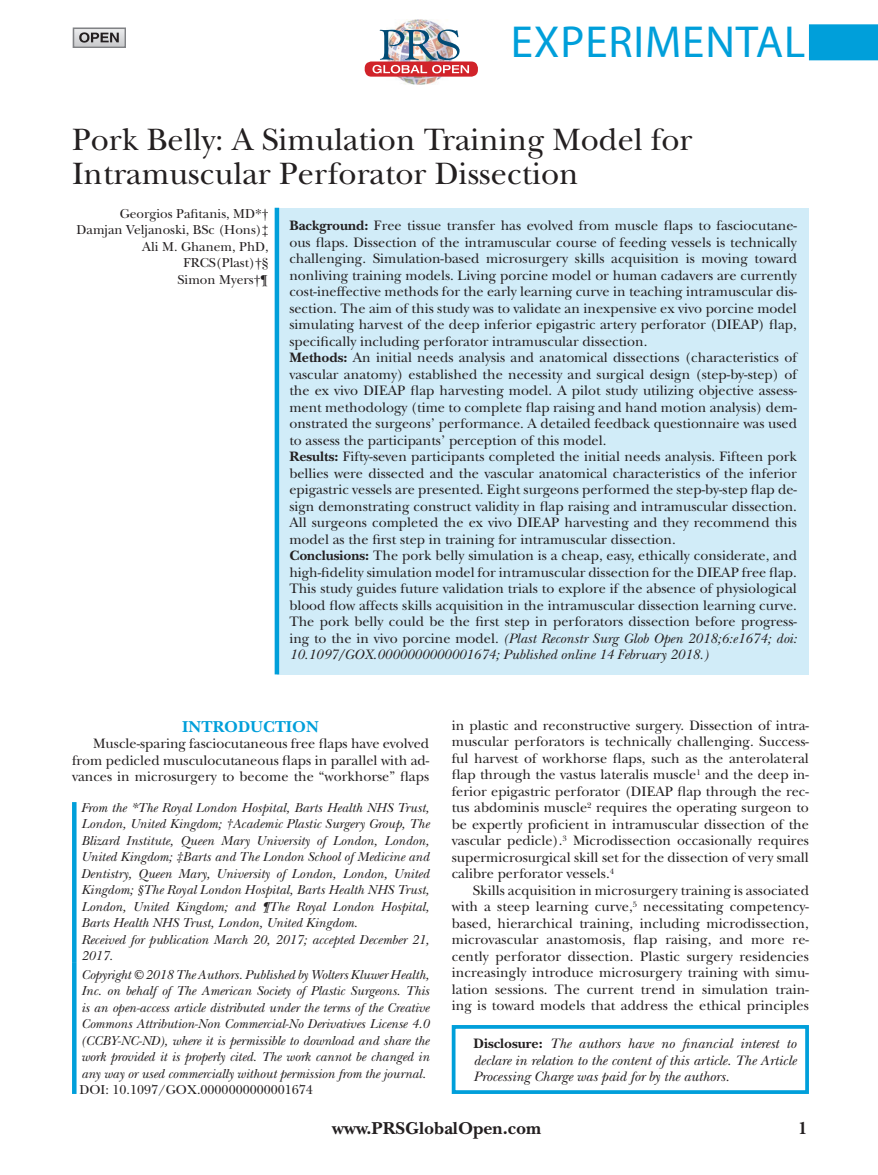
<style>
.page{position:relative;width:878px;height:1175px;background:#fff}
.page>*{position:absolute;margin:0;border:0;box-sizing:border-box;transform-origin:0 0}
.t1{font:45px "Myriad Pro";letter-spacing:.02em;color:#009fda}
.t2{font:32.25px/34.5px "New Baskerville";color:#231f20}
.t3{font:700 18px "New Baskerville";color:#231f20}
.t4{font:700 16.5px "New Baskerville";color:#009fda}
.t5{font:14.25px/16.5px "New Baskerville";color:#231f20;text-align:justify}
.t6{font:italic 14.25px/16.5px "New Baskerville";color:#231f20;text-align:justify}
.t7{font:italic 13.5px/16.5px "New Baskerville";color:#231f20}
.t8{font:13.5px/16.5px "New Baskerville";color:#231f20;text-align:right}
.s1{font-weight:700}
.s2{font-style:italic}
.s3{font-weight:700;font-style:normal}
</style>
<div class="page">
<div style="left:73px;top:28px;width:52px;height:20px;border:2px solid #808285"></div>
<svg style="left:79px;top:32px;width:40px;height:11px"></svg>
<img style="left:395px;top:20px;width:49px;height:64px">
<svg style="left:364px;top:61px;width:114px;height:16px"></svg>
<img style="left:372px;top:29px;width:97px;height:44px">
<div style="left:452px;top:1025px;width:356px;height:69px;border:4px solid #009fda"></div>
<hr style="left:72px;top:802px;width:4px;height:160px;background:#009fda">
<div style="left:277px;top:208px;width:531px;height:466px;background:#d1ecf8"></div>
<div style="left:274px;top:208px;width:5px;height:466px;background:#009fda"></div>
<hr style="left:72px;top:962px;width:4px;height:132px;background:#009fda">
<div style="left:808px;top:24px;width:70px;height:36px;background:#009fda"></div>
<h1 class="t1" style="left:511px;top:14px;width:296px">EXPERIMENTAL</h1>
<h2 class="t2" style="left:72px;top:122px;width:622px">Pork Belly: A Simulation Training Model for<br>Intramuscular Perforator Dissection</h2>
<p class="t8" style="left:76px;top:205px;width:193px">Georgios Pafitanis, MD*†<br>Damjan Veljanoski, BSc (Hons)‡<br>Ali M. Ghanem, PhD,<br>FRCS(Plast)†§<br>Simon Myers†¶</p>
<p class="t5" style="left:289px;top:217px;width:509px;text-align:left"><span class="s1">Background:</span> Free tissue transfer has evolved from muscle flaps to fasciocutane&shy;ous flaps. Dissection of the intramuscular course of feeding vessels is technically challenging. Simulation-based microsurgery skills acquisition is moving toward nonliving training models. Living porcine model or human cadavers are currently cost-ineffective methods for the early learning curve in teaching intramuscular dis&shy;section. The aim of this study was to validate an inexpensive ex vivo porcine model simulating harvest of the deep inferior epigastric artery perforator (DIEAP) flap, specifically including perforator intramuscular dissection.<br><span class="s1">Methods:</span> An initial needs analysis and anatomical dissections (characteristics of vascular anatomy) established the necessity and surgical design (step-by-step) of the ex vivo DIEAP flap harvesting model. A pilot study utilizing objective assess&shy;ment methodology (time to complete flap raising and hand motion analysis) dem&shy;onstrated the surgeons’ performance. A detailed feedback questionnaire was used to assess the participants’ perception of this model.<br><span class="s1">Results:</span> Fifty-seven participants completed the initial needs analysis. Fifteen pork bellies were dissected and the vascular anatomical characteristics of the inferior epigastric vessels are presented. Eight surgeons performed the step-by-step flap de&shy;sign demonstrating construct validity in flap raising and intramuscular dissection.<br>All surgeons completed the ex vivo DIEAP harvesting and they recommend this model as the first step in training for intramuscular dissection.<br><span class="s1">Conclusions:</span> The pork belly simulation is a cheap, easy, ethically considerate, and high-fidelity simulation model for intramuscular dissection for the DIEAP free flap.<br>This study guides future validation trials to explore if the absence of physiological blood flow affects skills acquisition in the intramuscular dissection learning curve.<br>The pork belly could be the first step in perforators dissection before progress&shy;ing to the in vivo porcine model. <span class="s2">(Plast Reconstr Surg Glob Open 2018;6:e1674; doi:<br>10.1097/GOX.0000000000001674; Published online 14 February 2018.)</span></p>
<p class="t4" style="left:182px;top:716px;width:138px">INTRODUCTION</p>
<p class="t5" style="left:72px;top:735px;width:359px;text-indent:21px">Muscle-sparing fasciocutaneous free flaps have evolved from pedicled musculocutaneous flaps in parallel with ad&shy;vances in microsurgery to become the “workhorse” flaps</p>
<p class="t7" style="left:81px;top:799px;width:350px">From the *The Royal London Hospital, Barts Health NHS Trust, London, United Kingdom; †Academic Plastic Surgery Group, The Blizard Institute, Queen Mary University of London, London, United Kingdom; ‡Barts and The London School of Medicine and Dentistry, Queen Mary, University of London, London, United Kingdom; §The Royal London Hospital, Barts Health NHS Trust, London, United Kingdom; and ¶The Royal London Hospital, Barts Health NHS Trust, London, United Kingdom.<br>Received for publication March 20, 2017; accepted December 21, 2017.</p>
<p class="t7" style="left:81px;top:966px;width:350px;text-align:justify">Copyright © 2018 The Authors. Published by Wolters Kluwer Health, Inc. on behalf of The American Society of Plastic Surgeons. This is an open-access article distributed under the terms of the Creative Commons Attribution-Non Commercial-No Derivatives License 4.0 (CCBY-NC-ND), where it is permissible to download and share the work provided it is properly cited. The work cannot be changed in any way or used commercially without permission from the journal.</p>
<p class="t8" style="left:80px;top:1081px;width:235px">DOI: 10.1097/GOX.0000000000001674</p>
<p class="t5" style="left:451px;top:717px;width:359px">in plastic and reconstructive surgery. Dissection of intra&shy;muscular perforators is technically challenging. Success&shy;ful harvest of workhorse flaps, such as the anterolateral flap through the vastus lateralis muscle<sup>1</sup> and the deep in&shy;ferior epigastric perforator (DIEAP flap through the rec&shy;tus abdominis muscle<sup>2</sup> requires the operating surgeon to be expertly proficient in intramuscular dissection of the vascular pedicle).<sup>3</sup> Microdissection occasionally requires supermicrosurgical skill set for the dissection of very small calibre perforator vessels.<sup>4</sup></p>
<p class="t5" style="left:451px;top:882px;width:359px;text-indent:21px">Skills acquisition in microsurgery training is associated with a steep learning curve,<sup>5</sup> necessitating competency&shy;based, hierarchical training, including microdissection, microvascular anastomosis, flap raising, and more re&shy;cently perforator dissection. Plastic surgery residencies increasingly introduce microsurgery training with simu&shy;lation sessions. The current trend in simulation train&shy;ing is toward models that address the ethical principles</p>
<p class="t6" style="left:473px;top:1035px;width:324px"><span class="s3">Disclosure:</span> The authors have no financial interest to declare in relation to the content of this article. The Article Processing Charge was paid for by the authors.</p>
<p class="t3" style="left:332px;top:1118px;width:210px">www.PRSGlobalOpen.com</p>
<p class="t3" style="left:798px;top:1118px;width:11px">1</p>
</div>
